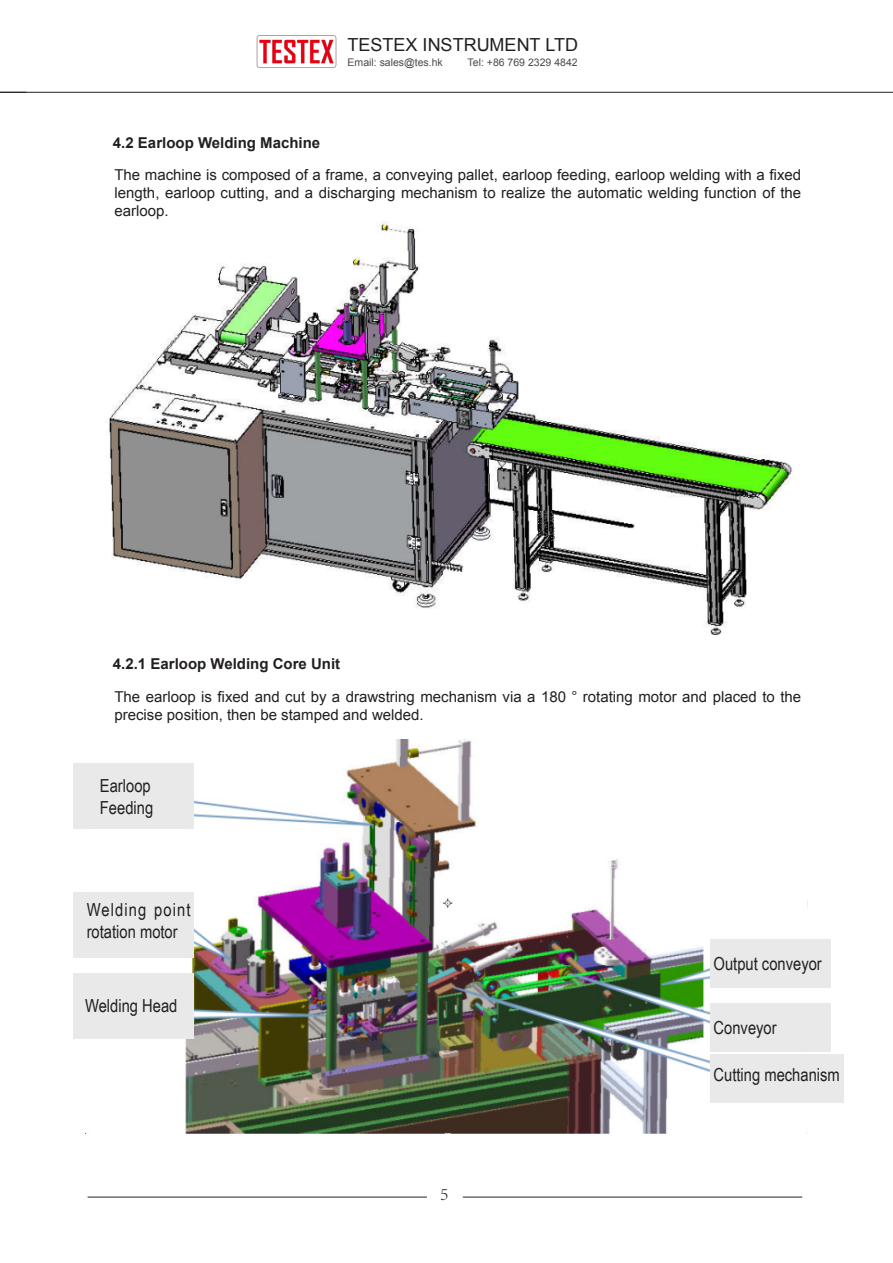
<style>
.page{position:relative;width:893px;height:1263px;background:#fff}
.page>*{position:absolute;margin:0;border:0;box-sizing:border-box;transform-origin:0 0}
.t1{font:18px/21.6px "Arial Narrow";color:#231f20}
.t2{font:18px "Arial";color:#231f20}
.t3{font:300 18px "Adobe Song Std";color:#231f20}
.t4{font:15px/18px "Arial";color:#231f20;text-align:justify}
.t5{font:700 15px "Arial";color:#231f20}
.t6{font:10.5px "Arial";color:#4c4c4d}
</style>
<div class="page">
<img style="left:257px;top:35px;width:79px;height:33px">
<hr style="left:88px;top:1197px;width:339px;height:1px;background:#231f20">
<hr style="left:463px;top:1197px;width:339px;height:1px;background:#231f20">
<hr style="left:0;top:92px;width:893px;height:1px;background:#231f20">
<img style="left:85px;top:740px;width:723px;height:394px">
<div style="left:710px;top:1003px;width:121px;height:49px;background:#e9e9e9"></div>
<div style="left:710px;top:940px;width:121px;height:48px;background:#e9e9e9"></div>
<div style="left:74px;top:763px;width:120px;height:65px;background:#e9e9e9"></div>
<div style="left:74px;top:892px;width:120px;height:66px;background:#e9e9e9"></div>
<div style="left:74px;top:973px;width:120px;height:66px;background:#e9e9e9"></div>
<div style="left:710px;top:1054px;width:134px;height:48px;background:#e9e9e9"></div>
<img style="left:108px;top:222px;width:686px;height:412px">
<p class="t5" style="left:113px;top:133px;width:209px">4.2 Earloop Welding Machine</p>
<p class="t2" style="left:348px;top:33px;width:232px">TESTEX INSTRUMENT LTD</p>
<p class="t6" style="left:348px;top:55px;width:97px">Email: sales@tes.hk</p>
<p class="t6" style="left:468px;top:55px;width:112px">Tel: +86 769 2329 4842</p>
<p class="t4" style="left:114px;top:166px;width:688px">The machine is composed of a frame, a conveying pallet, earloop feeding, earloop welding with a fixed length, earloop cutting, and a discharging mechanism to realize the automatic welding function of the earloop.</p>
<p class="t5" style="left:113px;top:654px;width:229px">4.2.1 Earloop Welding Core Unit</p>
<p class="t4" style="left:114px;top:688px;width:688px">The earloop is fixed and cut by a drawstring mechanism via a 180 ° rotating motor and placed to the precise position, then be stamped and welded.</p>
<p class="t1" style="left:100px;top:774px;width:52px">Earloop</p>
<p class="t1" style="left:100px;top:796px;width:55px">Feeding</p>
<p class="t1" style="left:87px;top:898px;width:105px">Welding point rotation motor</p>
<p class="t1" style="left:85px;top:995px;width:94px">Welding Head</p>
<p class="t3" style="left:440px;top:1183px;width:10px">5</p>
<p class="t1" style="left:713px;top:952px;width:110px">Output conveyor</p>
<p class="t1" style="left:713px;top:1016px;width:65px">Conveyor</p>
<p class="t1" style="left:713px;top:1063px;width:128px">Cutting mechanism</p>
</div>
